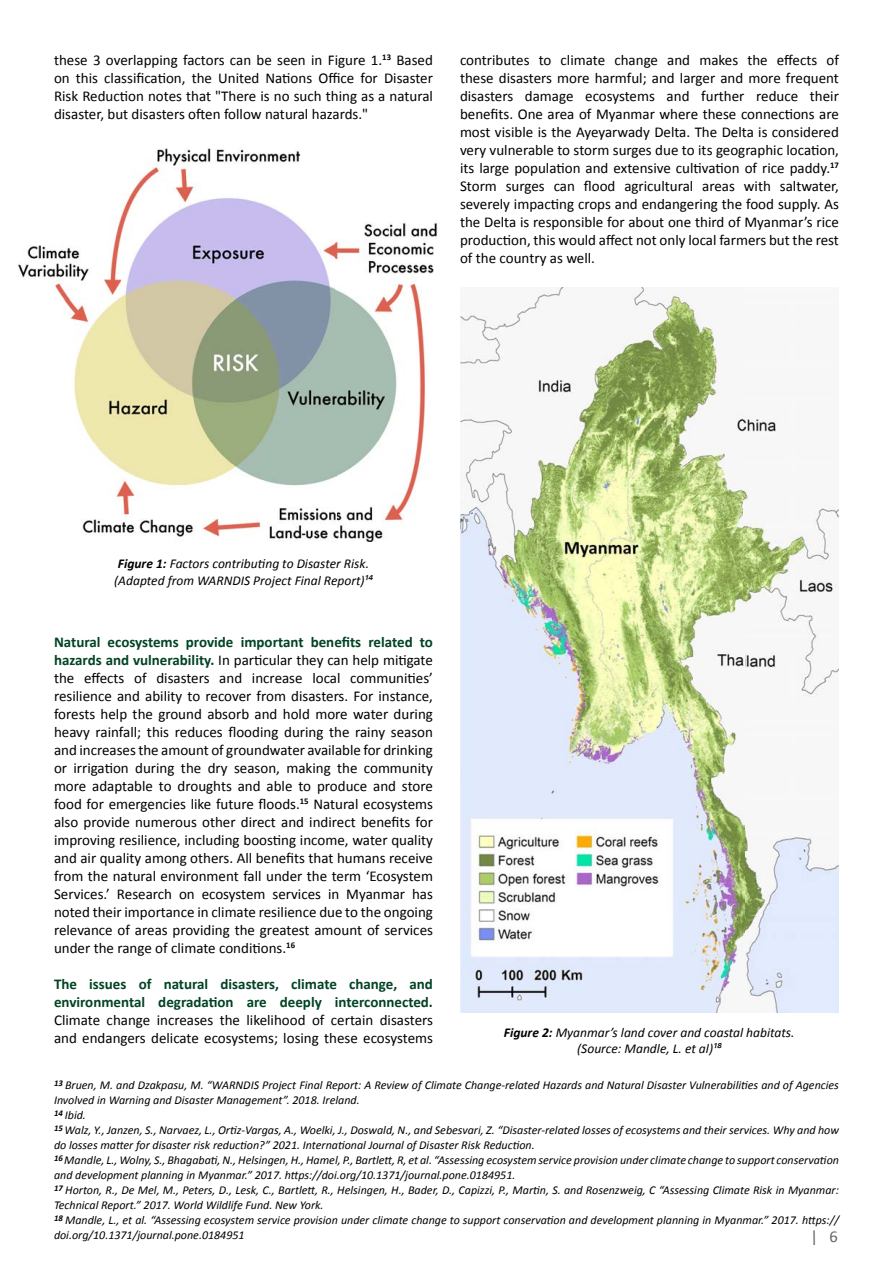
<style>
.page{position:relative;width:893px;height:1263px;background:#fff}
.page>*{position:absolute;margin:0;border:0;box-sizing:border-box;transform-origin:0 0}
.t1{font:15px/18px "Calibri";color:#000;text-align:justify}
.t2{font:700 15px/18px "Calibri";color:#014323}
.t3{font:italic 13.5px/16.2px "Calibri";color:#000}
.t4{font:italic 12px/15px "Calibri";color:#000}
.s1{font-weight:700}
.s2{font-weight:700;color:#014323}
</style>
<div class="page">
<img style="left:19px;top:148px;width:419px;height:394px">
<img style="left:460px;top:288px;width:379px;height:725px">
<p class="t1" style="left:54px;top:51px;width:380px">these 3 overlapping factors can be seen in Figure 1.<sup>13</sup> Based on this classification, the United Nations Office for Disaster Risk Reduction notes that "There is no such thing as a natural disaster, but disasters often follow natural hazards."</p>
<p class="t1" style="left:460px;top:51px;width:380px">contributes to climate change and makes the effects of these disasters more harmful; and larger and more frequent disasters damage ecosystems and further reduce their benefits. One area of Myanmar where these connections are most visible is the Ayeyarwady Delta. The Delta is considered very vulnerable to storm surges due to its geographic location, its large population and extensive cultivation of rice paddy.<sup>17<br></sup>Storm surges can flood agricultural areas with saltwater, severely impacting crops and endangering the food supply. As the Delta is responsible for about one third of Myanmar’s rice production, this would affect not only local farmers but the rest of the country as well.</p>
<p class="t3" style="left:114px;top:555px;width:260px"><span class="s1">Figure 1:</span> Factors contributing to Disaster Risk. (Adapted from WARNDIS Project Final Report)14</p>
<p class="t1" style="left:54px;top:632px;width:380px"><span class="s2">Natural ecosystems provide important benefits related to hazards and vulnerability.</span> In particular they can help mitigate the effects of disasters and increase local communities’ resilience and ability to recover from disasters. For instance, forests help the ground absorb and hold more water during heavy rainfall; this reduces flooding during the rainy season and increases the amount of groundwater available for drinking or irrigation during the dry season, making the community more adaptable to droughts and able to produce and store food for emergencies like future floods.<sup>15</sup> Natural ecosystems also provide numerous other direct and indirect benefits for improving resilience, including boosting income, water quality and air quality among others. All benefits that humans receive from the natural environment fall under the term ‘Ecosystem Services.’ Research on ecosystem services in Myanmar has noted their importance in climate resilience due to the ongoing relevance of areas providing the greatest amount of services under the range of climate conditions.<sup>16</sup></p>
<p class="t2" style="left:54px;top:974px;width:380px">The issues of natural disasters, climate change, and environmental degradation are deeply interconnected.</p>
<p class="t1" style="left:54px;top:1010px;width:380px">Climate change increases the likelihood of certain disasters and endangers delicate ecosystems; losing these ecosystems</p>
<p class="t3" style="left:504px;top:1024px;width:292px;text-align:center"><span class="s1">Figure 2:</span> Myanmar’s land cover and coastal habitats. (Source: Mandle, L. et al)18</p>
<p class="t4" style="left:54px;top:1077px;width:786px"><sup>13</sup> Bruen, M. and Dzakpasu, M. “WARNDIS Project Final Report: A Review of Climate Change-related Hazards and Natural Disaster Vulnerabilities and of Agencies Involved in Warning and Disaster Management”. 2018. Ireland.<br><sup>14</sup> Ibid.<br><sup>15</sup> Walz, Y., Janzen, S., Narvaez, L., Ortiz-Vargas, A., Woelki, J., Doswald, N., and Sebesvari, Z. “Disaster-related losses of ecosystems and their services. Why and how do losses matter for disaster risk reduction?” 2021. International Journal of Disaster Risk Reduction.<br><sup>16</sup> Mandle, L., Wolny, S., Bhagabati, N., Helsingen, H., Hamel, P., Bartlett, R, et al. “Assessing ecosystem service provision under climate change to support conservation and development planning in Myanmar.” 2017. https://doi.org/10.1371/journal.pone.0184951.<br><sup>17</sup> Horton, R., De Mel, M., Peters, D., Lesk, C., Bartlett, R., Helsingen, H., Bader, D., Capizzi, P., Martin, S. and Rosenzweig, C “Assessing Climate Risk in Myanmar:<br>Technical Report.” 2017. World Wildlife Fund. New York.<br><sup>18</sup> Mandle, L., et al. “Assessing ecosystem service provision under climate change to support conservation and development planning in Myanmar.” 2017. https:// doi.org/10.1371/journal.pone.0184951</p>
</div>
